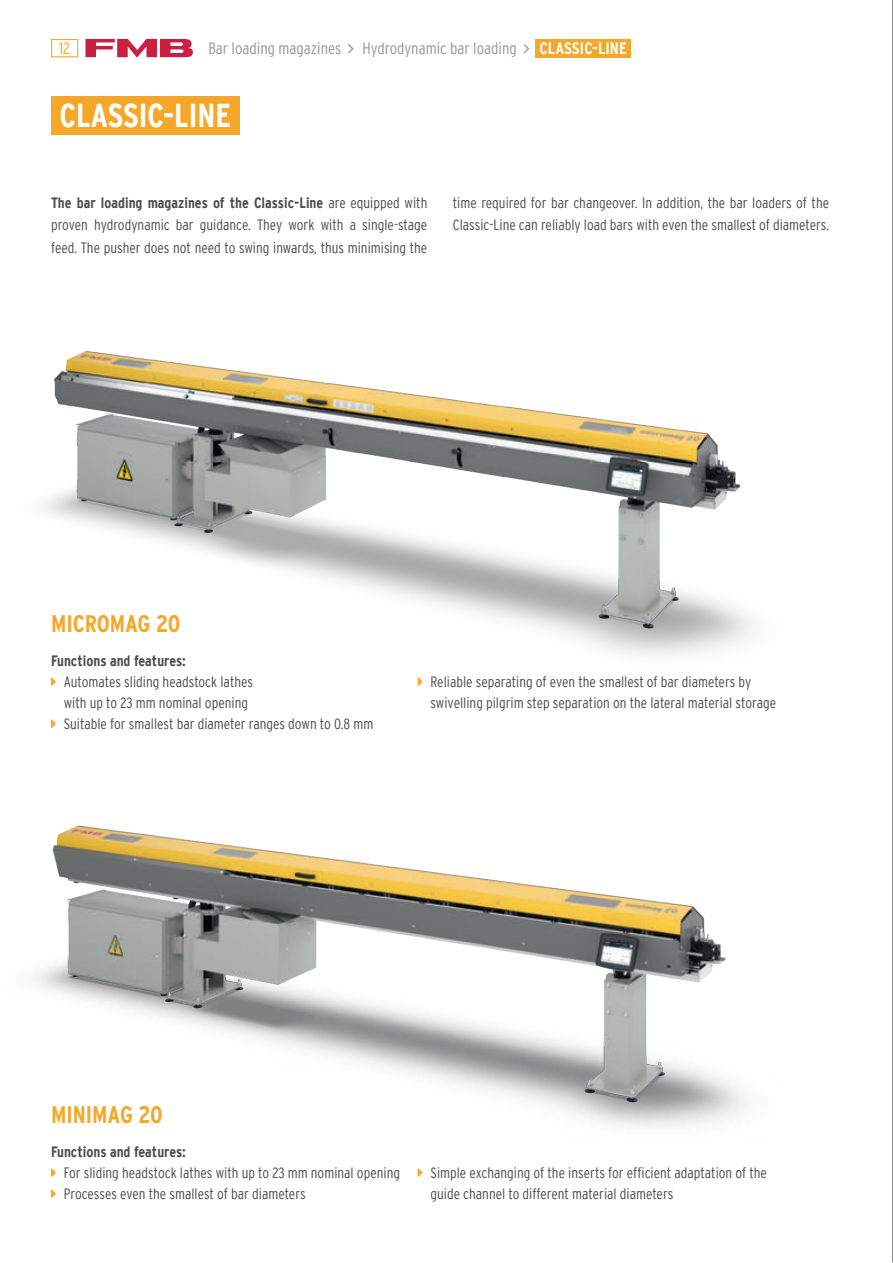
<style>
.page{position:relative;width:893px;height:1263px;background:#fff}
.page>*{position:absolute;margin:0;border:0;box-sizing:border-box;transform-origin:0 0}
.t1{font:700 condensed 33px "Interstate";color:#fff}
.t2{font:700 24px "Interstate Condensed";color:#f5a729}
.t3{font:300 condensed 16.5px "Interstate";color:#939598}
.t4{font:700 condensed 16.5px "Interstate";letter-spacing:.01em;color:#fff}
.t5{font:300 condensed 16.5px "Interstate";color:#f5a729}
.t6{font:300 condensed 15px/21px "Interstate";color:#4b4c4d}
.t7{font:700 condensed 15px "Interstate";color:#4b4c4d}
.s1{font-weight:700}
</style>
<div class="page">
<div style="left:51px;top:39px;width:27px;height:18px;border:1px solid #f5a729"></div>
<hr style="left:892px;top:0;width:1px;height:1262px;background:#231f20">
<svg style="left:85px;top:39px;width:108px;height:19px"></svg>
<img style="left:35px;top:825px;width:712px;height:302px">
<img style="left:43px;top:351px;width:711px;height:305px">
<div style="left:51px;top:96px;width:189px;height:39px;background:#f5a729"></div>
<div style="left:535px;top:39px;width:96px;height:18px;background:#f5a729"></div>
<p class="t5" style="left:59px;top:39px;width:12px">12</p>
<p class="t3" style="left:208px;top:38px;width:134px">Bar loading magazines</p>
<p class="t3" style="left:362px;top:38px;width:156px">Hydrodynamic bar loading</p>
<p class="t4" style="left:539px;top:39px;width:89px">CLASSIC-LINE</p>
<h1 class="t1" style="left:60px;top:97px;width:173px">CLASSIC-LINE</h1>
<p class="t6" style="left:51px;top:191px;width:378px;line-height:22.5px;text-align:justify"><span class="s1">The bar loading magazines of the Classic-Line</span> are equipped with proven hydrodynamic bar guidance. They work with a single-stage feed. The pusher does not need to swing inwards, thus minimising the</p>
<p class="t6" style="left:453px;top:191px;width:378px;line-height:22.5px">time required for bar changeover. In addition, the bar loaders of the<br>Classic-Line can reliably load bars with even the smallest of diameters.</p>
<h2 class="t2" style="left:51px;top:610px;width:131px">MICROMAG 20</h2>
<p class="t7" style="left:51px;top:652px;width:136px">Functions and features:</p>
<p class="t6" style="left:64px;top:671px;width:311px">Automates sliding headstock lathes<br>with up to 23 mm nominal opening<br>Suitable for smallest bar diameter ranges down to 0.8 mm</p>
<p class="t6" style="left:430px;top:671px;width:347px">Reliable separating of even the smallest of bar diameters by swivelling pilgrim step separation on the lateral material storage</p>
<h2 class="t2" style="left:51px;top:1101px;width:113px">MINIMAG 20</h2>
<p class="t7" style="left:51px;top:1143px;width:136px">Functions and features:</p>
<p class="t6" style="left:64px;top:1162px;width:338px">For sliding headstock lathes with up to 23 mm nominal opening<br>Processes even the smallest of bar diameters</p>
<p class="t6" style="left:430px;top:1162px;width:338px">Simple exchanging of the inserts for efficient adaptation of the guide channel to different material diameters</p>
</div>
